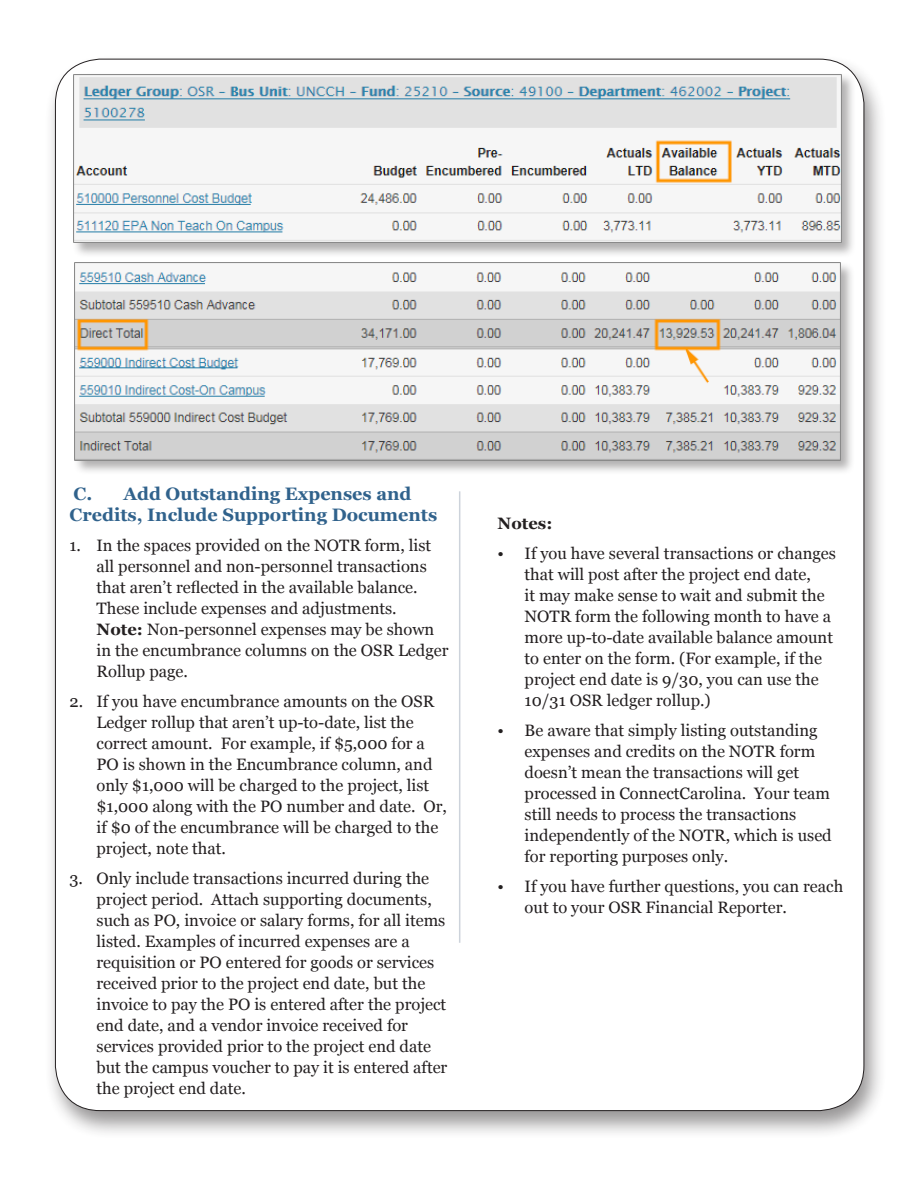
<style>
.page{position:relative;width:918px;height:1188px;background:#fff}
.page>*{position:absolute;margin:0;border:0;box-sizing:border-box;transform-origin:0 0}
.Body_Text{font:700 18px/21px "Georgia";color:#30628c}
.t1{font:16.5px/21px "Georgia";color:#231f20}
.Body_Text-2{font:700 16.5px "Georgia";color:#231f20}
.s1{font-weight:700}
</style>
<div class="page">
<div style="left:45px;top:54px;width:842px;height:1086px;background:#231f20;opacity:.47"></div>
<div style="left:55px;top:59px;width:809px;height:1052px;background:#fff;border-radius:45px"></div>
<div style="left:72px;top:73px;width:784px;height:185px;background:#231f20;opacity:.35"></div>
<img style="left:74px;top:74px;width:767px;height:169px">
<hr style="left:459px;top:491px;width:1px;height:452px;background:#cdd3db">
<div style="left:73px;top:261px;width:782px;height:215px;background:#231f20;opacity:.35"></div>
<img style="left:75px;top:263px;width:765px;height:198px">
<p class="Body_Text" style="left:70px;top:483px;width:369px">C. Add Outstanding Expenses and<br>Credits, Include Supporting Documents</p>
<p class="t1" style="left:97px;top:535px;width:354px;text-indent:-27px">1. In the spaces provided on the NOTR form, list all personnel and non-personnel transactions that aren’t reflected in the available balance.<br>These include expenses and adjustments.<br><span class="s1">Note:</span> Non-personnel expenses may be shown in the encumbrance columns on the OSR Ledger Rollup page.</p>
<p class="t1" style="left:97px;top:691px;width:352px;text-indent:-27px">2. If you have encumbrance amounts on the OSR Ledger rollup that aren’t up-to-date, list the correct amount. For example, if $5,000 for a PO is shown in the Encumbrance column, and only $1,000 will be charged to the project, list $1,000 along with the PO number and date. Or, if $0 of the encumbrance will be charged to the project, note that.</p>
<p class="t1" style="left:97px;top:868px;width:352px;text-indent:-27px">3. Only include transactions incurred during the project period. Attach supporting documents, such as PO, invoice or salary forms, for all items listed. Examples of incurred expenses are a requisition or PO entered for goods or services received prior to the project end date, but the invoice to pay the PO is entered after the project end date, and a vendor invoice received for services provided prior to the project end date but the campus voucher to pay it is entered after the project end date.</p>
<p class="Body_Text-2" style="left:498px;top:512px;width:56px">Notes:</p>
<p class="t1" style="left:525px;top:543px;width:313px;text-indent:-27px">• If you have several transactions or changes that will post after the project end date,<br>it may make sense to wait and submit the NOTR form the following month to have a more up-to-date available balance amount to enter on the form. (For example, if the project end date is 9/30, you can use the 10/31 OSR ledger rollup.)</p>
<p class="t1" style="left:525px;top:720px;width:309px;text-indent:-27px">• Be aware that simply listing outstanding expenses and credits on the NOTR form doesn’t mean the transactions will get processed in ConnectCarolina. Your team still needs to process the transactions independently of the NOTR, which is used for reporting purposes only.</p>
<p class="t1" style="left:525px;top:876px;width:320px;text-indent:-27px">• If you have further questions, you can reach out to your OSR Financial Reporter.</p>
</div>
